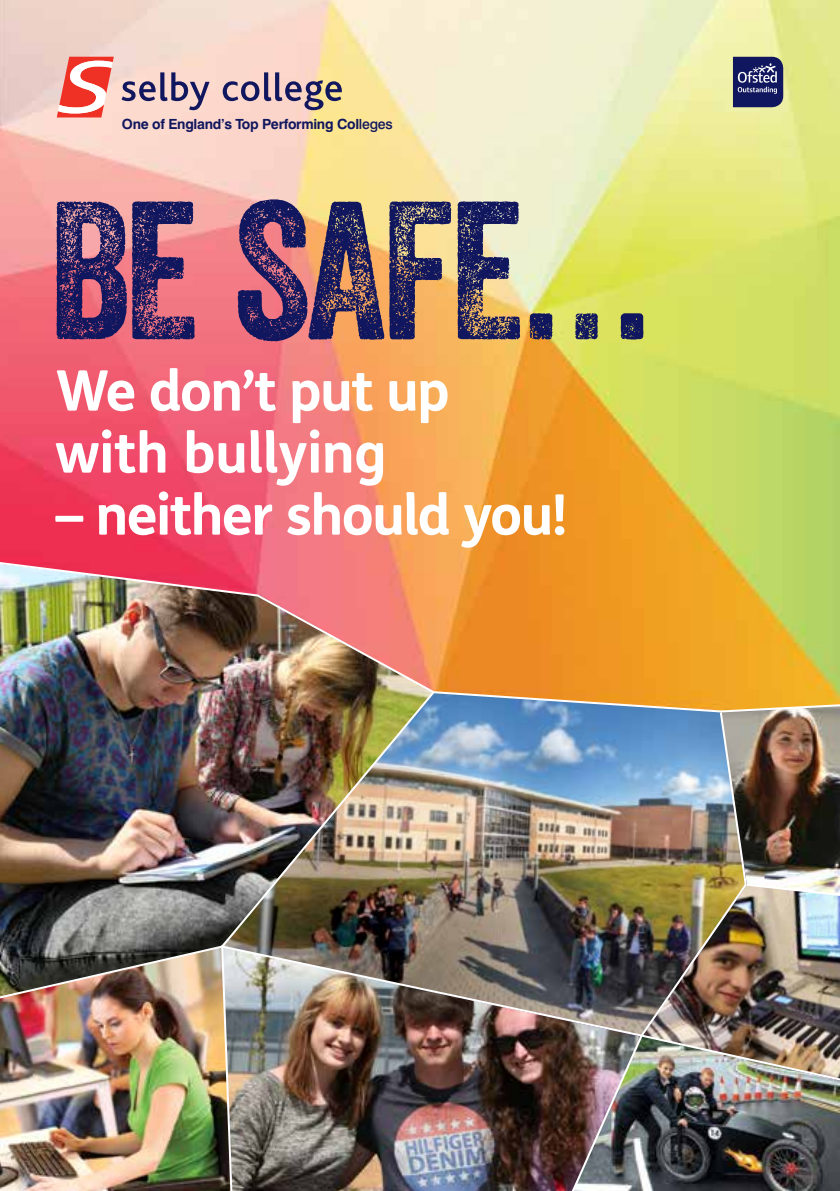
<style>
.page{position:relative;width:840px;height:1191px;background:#fff}
.page>*{position:absolute;margin:0;border:0;box-sizing:border-box;transform-origin:0 0}
.t1{font:190px "Veneer Two";letter-spacing:-.03em;color:#11175e}
.t2{font:700 56px/62px "FS Me";letter-spacing:-.03em;color:#fff}
.t3{font:700 14px "Swiss 721 BT";letter-spacing:-.02em;color:#11175e}
.s1{font-weight:500}
</style>
<div class="page">
<img style="left:0;top:0;width:839px;height:560px">
<svg style="left:732px;top:57px;width:50px;height:50px;background:#363b74"></svg>
<img style="left:436px;top:713px;width:126px;height:231px">
<img style="left:0;top:999px;width:220px;height:192px">
<img style="left:747px;top:713px;width:92px;height:169px">
<img style="left:747px;top:899px;width:92px;height:45px">
<img style="left:0;top:560px;width:839px;height:153px">
<img style="left:0;top:689px;width:436px;height:310px">
<img style="left:220px;top:944px;width:619px;height:247px">
<img style="left:562px;top:710px;width:185px;height:481px">
<svg style="left:744px;top:882px;width:95px;height:17px"></svg>
<svg style="left:121px;top:72px;width:88px;height:38px;background:#bda6b0"></svg>
<svg style="left:222px;top:72px;width:119px;height:38px;background:#bba4a4"></svg>
<svg style="left:57px;top:57px;width:57px;height:60px"></svg>
<p class="t3" style="left:122px;top:115px;width:272px">One of England’s Top Performing Col<span class="s1">leges</span></p>
<h1 class="t1" style="left:48px;top:155px;width:613px">BE SAFE…</h1>
<p class="t2" style="left:55px;top:357px;width:395px">We don’t put up with bullying</p>
<p class="t2" style="left:55px;top:481px;width:514px">– neither should you!</p>
</div>
